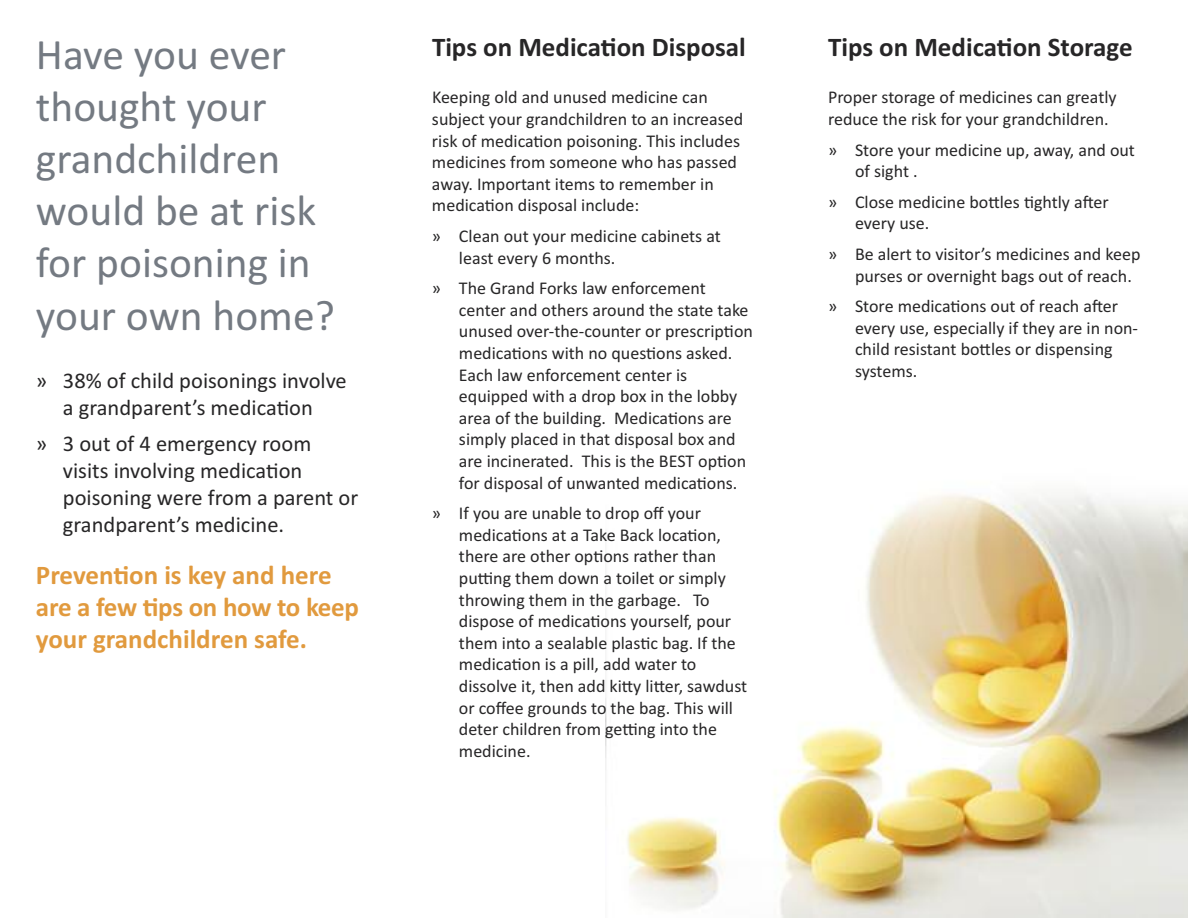
<style>
.page{position:relative;width:1188px;height:918px;background:#fff}
.page>*{position:absolute;margin:0;border:0;box-sizing:border-box;transform-origin:0 0}
.t1{font:43.5px/52.2px "Calibri";color:#747a82}
.t2{font:700 27px/32.4px "Calibri";letter-spacing:-.005em;color:#e19a3e}
.t3{font:700 27px "Calibri";color:#272627}
.t4{font:22.5px/27px "Calibri";color:#272627;text-align:center}
.t5{font:18px/21.6px "Calibri";color:#272627}
</style>
<div class="page">
<img style="left:606px;top:492px;width:582px;height:426px">
<h1 class="t1" style="left:36px;top:27px;width:300px">Have you ever thought your grandchildren would be at risk for poisoning in your own home?</h1>
<p class="t4" style="left:36px;top:366px;width:312px">» 38% of child poisonings involve a grandparent’s medication</p>
<p class="t4" style="left:63px;top:429px;width:297px;text-align:left;text-indent:-27px">» 3 out of 4 emergency room visits involving medication poisoning were from a parent or grandparent’s medicine.</p>
<h2 class="t2" style="left:36px;top:558px;width:325px">Prevention is key and here are a few tips on how to keep your grandchildren safe.</h2>
<h2 class="t3" style="left:432px;top:31px;width:315px">Tips on Medication Disposal</h2>
<p class="t5" style="left:432px;top:86px;width:313px">Keeping old and unused medicine can subject your grandchildren to an increased risk of medication poisoning. This includes medicines from someone who has passed away. Important items to remember in medication disposal include:</p>
<p class="t5" style="left:459px;top:225px;width:263px;text-indent:-27px">» Clean out your medicine cabinets at least every 6 months.</p>
<p class="t5" style="left:459px;top:277px;width:295px;text-indent:-27px">» The Grand Forks law enforcement center and others around the state take unused over-the-counter or prescription medications with no questions asked.<br>Each law enforcement center is equipped with a drop box in the lobby area of the building. Medications are simply placed in that disposal box and are incinerated. This is the BEST option for disposal of unwanted medications.</p>
<p class="t5" style="left:459px;top:502px;width:290px;text-indent:-27px">» If you are unable to drop off your medications at a Take Back location, there are other options rather than putting them down a toilet or simply throwing them in the garbage. To dispose of medications yourself, pour them into a sealable plastic bag. If the medication is a pill, add water to dissolve it, then add kitty litter, sawdust or coffee grounds to the bag. This will deter children from getting into the medicine.</p>
<h2 class="t3" style="left:828px;top:31px;width:306px">Tips on Medication Storage</h2>
<p class="t5" style="left:828px;top:86px;width:290px">Proper storage of medicines can greatly reduce the risk for your grandchildren.</p>
<p class="t5" style="left:855px;top:139px;width:281px;text-indent:-27px">» Store your medicine up, away, and out of sight .</p>
<p class="t5" style="left:855px;top:191px;width:255px;text-indent:-27px">» Close medicine bottles tightly after every use.</p>
<p class="t5" style="left:855px;top:243px;width:287px;text-indent:-27px">» Be alert to visitor’s medicines and keep purses or overnight bags out of reach.</p>
<p class="t5" style="left:855px;top:295px;width:285px;text-indent:-27px">» Store medications out of reach after every use, especially if they are in non&shy;child resistant bottles or dispensing systems.</p>
</div>
